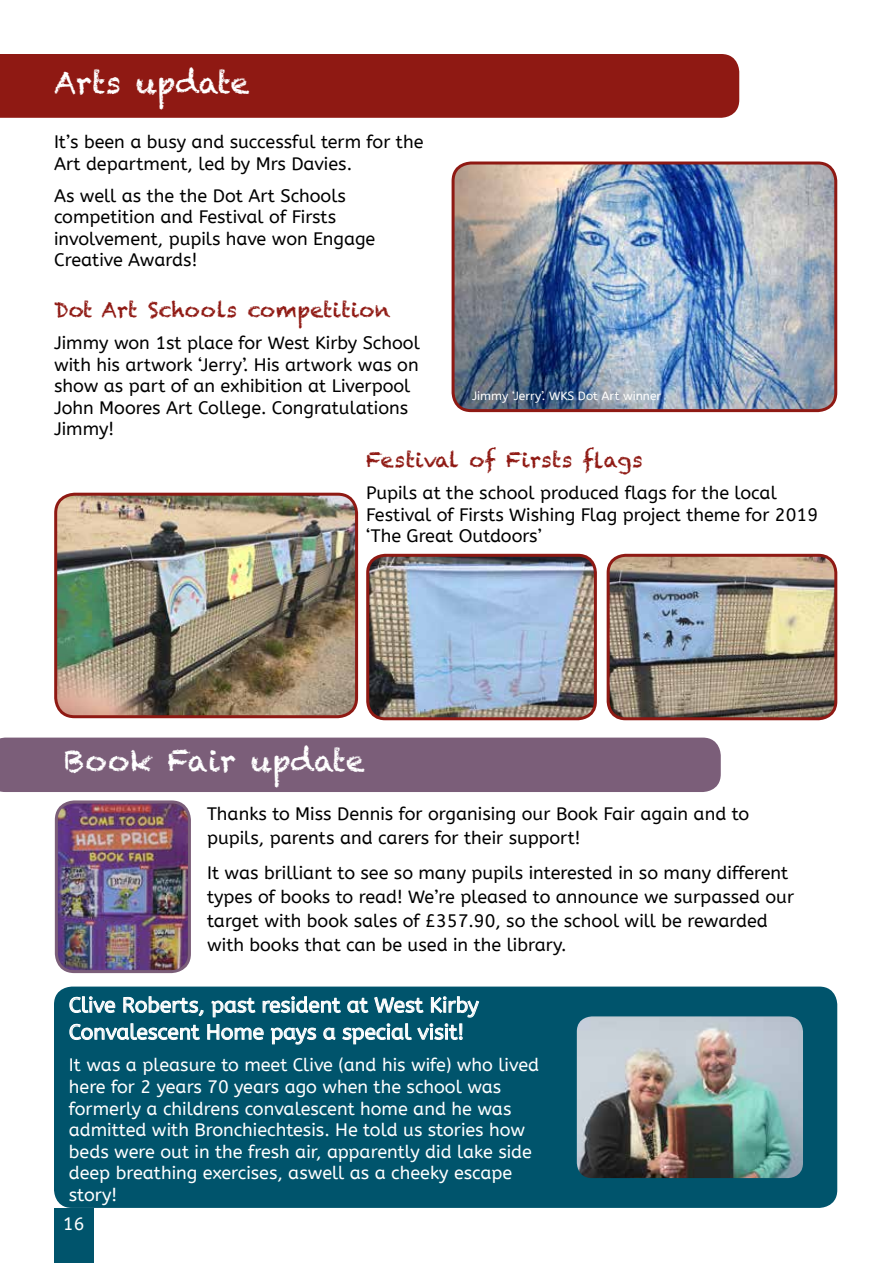
<style>
.page{position:relative;width:893px;height:1263px;background:#fff}
.page>*{position:absolute;margin:0;border:0;box-sizing:border-box;transform-origin:0 0}
.t1{font:30px "Chalkduster";color:#fff}
.t2{font:21px/27px "A Bee Zee";color:#fff}
.t3{font:21px "Chalkduster";color:#8f1913}
.t4{font:18px/21.6px "A Bee Zee";color:#000}
.t5{font:18px/21.6px "A Bee Zee";color:#fff}
.t6{font:12px "A Bee Zee";color:#fff}
</style>
<div class="page">
<div style="left:54px;top:986px;width:783px;height:222px;background:#00546c;border-radius:18px"></div>
<svg style="left:69px;top:996px;width:411px;height:49px"></svg>
<img style="left:578px;top:1018px;width:224px;height:159px">
<div style="left:574px;top:1014px;width:232px;height:167px;border:3px solid #00546c;border-radius:17px"></div>
<div style="left:54px;top:1209px;width:40px;height:54px;background:#00546c"></div>
<div style="left:0;top:54px;width:739px;height:64px;background:#8f1913"></div>
<img style="left:453px;top:165px;width:383px;height:246px">
<div style="left:452px;top:161px;width:385px;height:251px;border:3px solid #8f1913;border-radius:18px"></div>
<img style="left:56px;top:494px;width:301px;height:223px">
<div style="left:54px;top:493px;width:304px;height:225px;border:3px solid #8f1913;border-radius:19px"></div>
<img style="left:56px;top:804px;width:133px;height:167px">
<div style="left:55px;top:800px;width:136px;height:173px;border:3px solid #7b5e79;border-radius:18px"></div>
<div style="left:0;top:738px;width:721px;height:54px;background:#7b5e79"></div>
<img style="left:370px;top:555px;width:224px;height:164px">
<div style="left:366px;top:554px;width:231px;height:166px;border:3px solid #8f1913;border-radius:17px"></div>
<img style="left:608px;top:555px;width:228px;height:164px">
<div style="left:607px;top:554px;width:230px;height:166px;border:3px solid #8f1913;border-radius:17px"></div>
<h1 class="t1" style="left:54px;top:65px;width:197px">Arts update</h1>
<p class="t4" style="left:54px;top:131px;width:371px">It’s been a busy and successful term for the<br>Art department, led by Mrs Davies.</p>
<p class="t4" style="left:54px;top:185px;width:323px">As well as the the Dot Art Schools competition and Festival of Firsts involvement, pupils have won Engage<br>Creative Awards!</p>
<p class="t3" style="left:54px;top:297px;width:338px">Dot Art Schools competition</p>
<p class="t4" style="left:54px;top:332px;width:367px">Jimmy won 1st place for West Kirby School with his artwork ‘Jerry’. His artwork was on show as part of an exhibition at Liverpool John Moores Art College. Congratulations Jimmy!</p>
<p class="t6" style="left:472px;top:389px;width:191px">Jimmy ‘Jerry’. WKS Dot Art winner</p>
<p class="t3" style="left:366px;top:447px;width:278px">Festival of Firsts flags</p>
<p class="t4" style="left:366px;top:482px;width:453px">Pupils at the school produced flags for the local<br>Festival of Firsts Wishing Flag project theme for 2019 ‘The Great Outdoors’</p>
<h1 class="t1" style="left:65px;top:743px;width:301px">Book Fair update</h1>
<p class="t4" style="left:207px;top:802px;width:544px;line-height:24px">Thanks to Miss Dennis for organising our Book Fair again and to pupils, parents and carers for their support!</p>
<p class="t4" style="left:207px;top:861px;width:589px;line-height:24px">It was brilliant to see so many pupils interested in so many different types of books to read! We’re pleased to announce we surpassed our target with book sales of £357.90, so the school will be rewarded with books that can be used in the library.</p>
<p class="t2" style="left:69px;top:992px;width:411px">Clive Roberts, past resident at West Kirby<br>Convalescent Home pays a special visit!</p>
<p class="t5" style="left:69px;top:1055px;width:472px">It was a pleasure to meet Clive (and his wife) who lived here for 2 years 70 years ago when the school was formerly a childrens convalescent home and he was admitted with Bronchiechtesis. He told us stories how beds were out in the fresh air, apparently did lake side deep breathing exercises, aswell as a cheeky escape story!</p>
<p class="t5" style="left:63px;top:1213px;width:23px">16</p>
</div>
